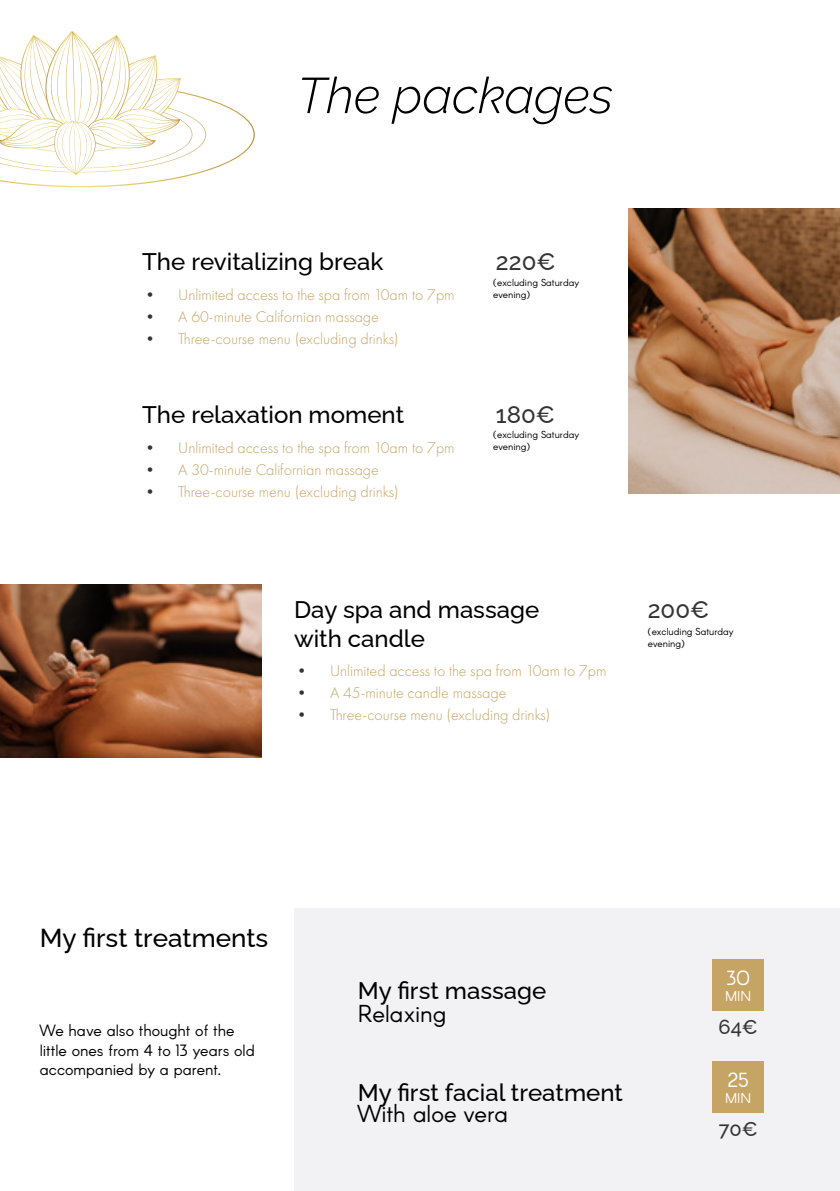
<style>
.page{position:relative;width:840px;height:1191px;background:#fff}
.page>*{position:absolute;margin:0;border:0;box-sizing:border-box;transform-origin:0 0}
.t1{font:italic 100 50px "Raleway";color:#000}
.t2{font:100 26px "Raleway";color:#000}
.t3{font:100 24px/28.8px "Raleway";color:#000}
.t4{font:24px "Arcon";color:#000}
.t5{font:100 24px "Raleway";color:#343434}
.t6{font:100 20px "Raleway";color:#343434}
.t7{font:20px "Arcon Rounded Regular";color:#fff}
.t8{font:300 16px "Futura PT";color:#c6a464}
.t9{font:16px/19.2px "Arcon";color:#000}
.t10{font:14px "Arcon Rounded Regular";color:#fff}
.t11{font:10px/12px "Arcon";color:#000}
.s1{color:#343434}
</style>
<div class="page">
<img style="left:628px;top:209px;width:211px;height:284px">
<img style="left:0;top:585px;width:261px;height:172px">
<div style="left:294px;top:908px;width:545px;height:283px;background:#f2f1f3"></div>
<div style="left:712px;top:960px;width:51px;height:51px;background:#c6a464"></div>
<div style="left:712px;top:1061px;width:51px;height:51px;background:#c6a464"></div>
<svg style="left:0;top:31px;width:255px;height:156px"></svg>
<h1 class="t1" style="left:297px;top:56px;width:317px">The packages</h1>
<h3 class="t3" style="left:142px;top:245px;width:242px">The revitalizing break</h3>
<p class="t8" style="left:142px;top:285px;width:314px"><span class="s1">•</span> Unlimited access to the spa from 10am to 7pm</p>
<p class="t8" style="left:142px;top:307px;width:238px"><span class="s1">•</span> A 60-minute Californian massage</p>
<p class="t8" style="left:142px;top:329px;width:258px"><span class="s1">•</span> Three-course menu (excluding drinks)</p>
<h3 class="t3" style="left:142px;top:398px;width:263px">The relaxation moment</h3>
<p class="t8" style="left:142px;top:438px;width:314px"><span class="s1">•</span> Unlimited access to the spa from 10am to 7pm</p>
<p class="t8" style="left:142px;top:460px;width:238px"><span class="s1">•</span> A 30-minute Californian massage</p>
<p class="t8" style="left:142px;top:482px;width:258px"><span class="s1">•</span> Three-course menu (excluding drinks)</p>
<h3 class="t5" style="left:495px;top:243px;width:61px">220€</h3>
<p class="t11" style="left:493px;top:277px;width:87px">(excluding Saturday evening)</p>
<h3 class="t5" style="left:495px;top:396px;width:60px">180€</h3>
<p class="t11" style="left:493px;top:429px;width:87px">(excluding Saturday evening)</p>
<h3 class="t3" style="left:294px;top:592px;width:246px">Day spa and massage with candle</h3>
<p class="t8" style="left:294px;top:662px;width:314px"><span class="s1">•</span> Unlimited access to the spa from 10am to 7pm</p>
<p class="t8" style="left:294px;top:684px;width:214px"><span class="s1">•</span> A 45-minute candle massage</p>
<p class="t8" style="left:294px;top:706px;width:258px"><span class="s1">•</span> Three-course menu (excluding drinks)</p>
<h3 class="t5" style="left:647px;top:590px;width:63px">200€</h3>
<p class="t11" style="left:647px;top:626px;width:87px">(excluding Saturday evening)</p>
<h2 class="t2" style="left:40px;top:917px;width:230px">My first treatments</h2>
<p class="t9" style="left:40px;top:1022px;width:216px">We have also thought of the little ones from 4 to 13 years old accompanied by a parent.</p>
<h3 class="t3" style="left:357px;top:974px;width:190px">My first massage</h3>
<h3 class="t4" style="left:357px;top:998px;width:90px">Relaxing</h3>
<h3 class="t3" style="left:357px;top:1075px;width:266px">My first facial treatment</h3>
<h3 class="t4" style="left:357px;top:1098px;width:152px">With aloe vera</h3>
<p class="t7" style="left:726px;top:965px;width:25px">30</p>
<p class="t10" style="left:724px;top:987px;width:28px">MIN</p>
<p class="t6" style="left:718px;top:1011px;width:41px">64€</p>
<p class="t7" style="left:727px;top:1067px;width:22px">25</p>
<p class="t10" style="left:724px;top:1089px;width:28px">MIN</p>
<p class="t6" style="left:718px;top:1113px;width:40px">70€</p>
</div>
